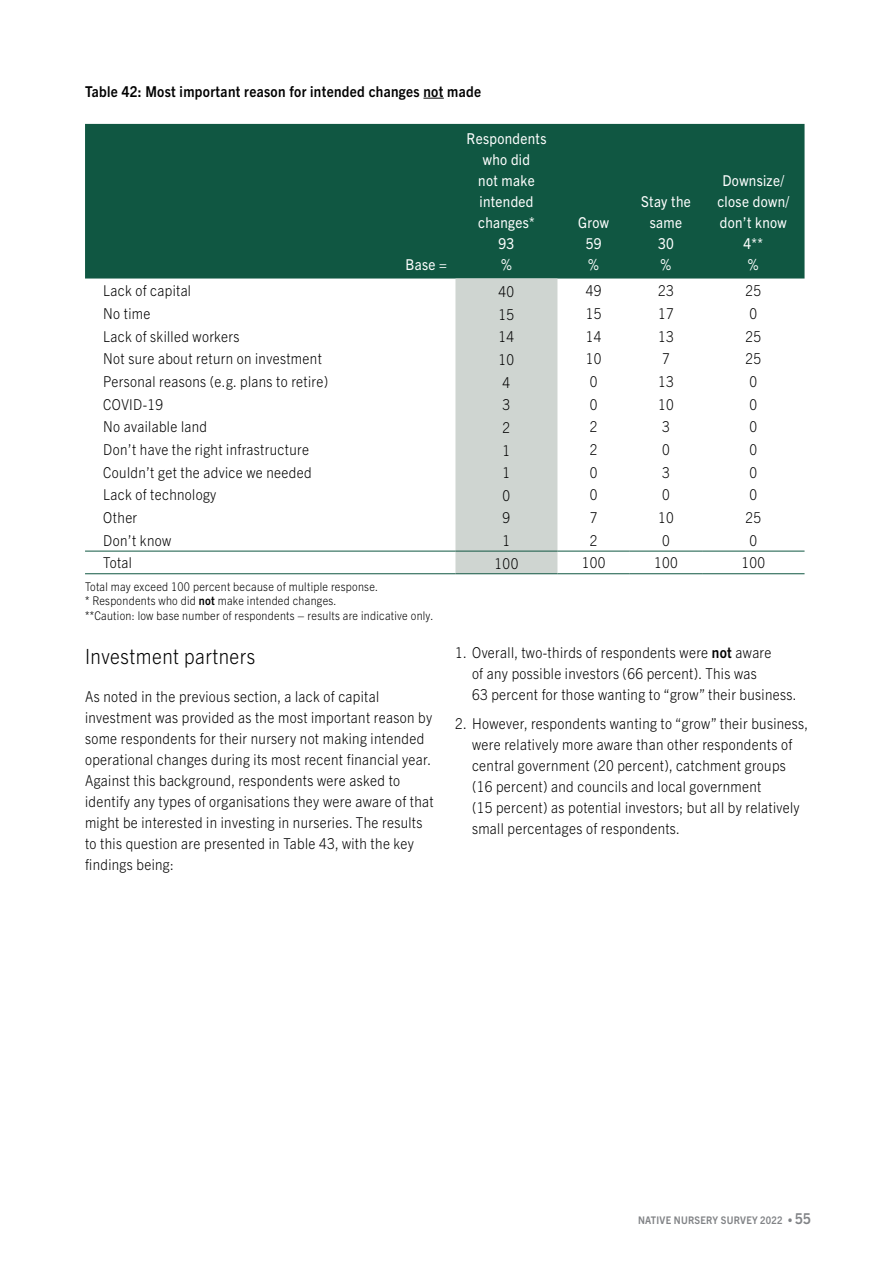
<style>
.page{position:relative;width:893px;height:1263px;background:#fff}
.page>*{position:absolute;margin:0;border:0;box-sizing:border-box;transform-origin:0 0}
.Heading_3{font:300 21px "Trade Gothic Next LT Pro";letter-spacing:.025em;color:#000;scale:.9 1}
.Body_before_bullets{font:300 15px/21px "Trade Gothic Next LT Pro";letter-spacing:.025em;color:#000;scale:.9 1}
.Table_Body1{font:300 15px "Trade Gothic Next LT Pro";letter-spacing:.025em;color:#000;scale:.9 1}
.Table_Header1{font:15px/21px "Trade Gothic Next LT Pro";letter-spacing:.025em;color:#fff;text-align:center;scale:.9 1}
.Table_Title{font:700 15px "Trade Gothic Next LT Pro";letter-spacing:.025em;color:#000;scale:.9 1}
.Table_Body2{font:300 15px "Trade Gothic Next LT Pro";letter-spacing:.025em;color:#000;scale:.9 1}
.Table_Footnote{font:300 12px "Trade Gothic Next LT Pro";letter-spacing:.025em;color:#000;scale:.9 1}
.t1{font:700 10.5px "Trade Gothic Next LT Pro";letter-spacing:.025em;color:#818386;scale:.9 1}
.s1{font-weight:700}
.s2{font-size:15px}
</style>
<div class="page">
<svg style="left:423px;top:98px;width:21px;height:1px"></svg>
<div style="left:85px;top:124px;width:719px;height:154px;background:#105742"></div>
<div style="left:455px;top:278px;width:102px;height:295px;background:#cfd5d1"></div>
<hr style="left:85px;top:551px;width:370px;height:1px;background:#105742">
<hr style="left:455px;top:551px;width:102px;height:1px;background:#105742">
<hr style="left:557px;top:551px;width:73px;height:1px;background:#105742">
<hr style="left:630px;top:551px;width:72px;height:1px;background:#105742">
<hr style="left:702px;top:551px;width:102px;height:1px;background:#105742">
<hr style="left:85px;top:573px;width:370px;height:1px;background:#105742">
<hr style="left:455px;top:573px;width:102px;height:1px;background:#105742">
<hr style="left:557px;top:573px;width:73px;height:1px;background:#105742">
<hr style="left:630px;top:573px;width:72px;height:1px;background:#105742">
<hr style="left:702px;top:573px;width:102px;height:1px;background:#105742">
<p class="Table_Title" style="left:85px;top:81px;width:442px">Table 42: Most important reason for intended changes not made</p>
<p class="Table_Header1" style="left:405px;top:253px;width:48px">Base =</p>
<p class="Table_Header1" style="left:467px;top:127px;width:90px">Respondents who did<br>not make intended changes*<br>93<br>%</p>
<p class="Table_Header1" style="left:578px;top:211px;width:36px">Grow<br>59<br>%</p>
<p class="Table_Header1" style="left:641px;top:190px;width:57px">Stay the same<br>30<br>%</p>
<p class="Table_Header1" style="left:717px;top:169px;width:81px">Downsize/ close down/ don’t know<br>4**<br>%</p>
<p class="Table_Body1" style="left:103px;top:280px;width:99px">Lack of capital</p>
<p class="Table_Body2" style="left:499px;top:281px;width:19px">40</p>
<p class="Table_Body1" style="left:586px;top:280px;width:19px">49</p>
<p class="Table_Body1" style="left:658px;top:280px;width:19px">23</p>
<p class="Table_Body1" style="left:745px;top:280px;width:19px">25</p>
<p class="Table_Body1" style="left:103px;top:303px;width:54px">No time</p>
<p class="Table_Body2" style="left:499px;top:304px;width:19px">15</p>
<p class="Table_Body1" style="left:586px;top:303px;width:19px">15</p>
<p class="Table_Body1" style="left:658px;top:303px;width:19px">17</p>
<p class="Table_Body1" style="left:749px;top:303px;width:10px">0</p>
<p class="Table_Body1" style="left:103px;top:326px;width:153px">Lack of skilled workers</p>
<p class="Table_Body2" style="left:499px;top:326px;width:19px">14</p>
<p class="Table_Body1" style="left:586px;top:326px;width:19px">14</p>
<p class="Table_Body1" style="left:658px;top:326px;width:19px">13</p>
<p class="Table_Body1" style="left:745px;top:326px;width:19px">25</p>
<p class="Table_Body1" style="left:103px;top:348px;width:244px">Not sure about return on investment</p>
<p class="Table_Body2" style="left:499px;top:349px;width:19px">10</p>
<p class="Table_Body1" style="left:586px;top:348px;width:19px">10</p>
<p class="Table_Body1" style="left:662px;top:348px;width:10px">7</p>
<p class="Table_Body1" style="left:745px;top:348px;width:19px">25</p>
<p class="Table_Body1" style="left:103px;top:371px;width:251px">Personal reasons (e.g. plans to retire)</p>
<p class="Table_Body2" style="left:503px;top:372px;width:10px">4</p>
<p class="Table_Body1" style="left:590px;top:371px;width:10px">0</p>
<p class="Table_Body1" style="left:658px;top:371px;width:19px">13</p>
<p class="Table_Body1" style="left:749px;top:371px;width:10px">0</p>
<p class="Table_Body1" style="left:103px;top:394px;width:68px">COVID-19</p>
<p class="Table_Body2" style="left:503px;top:394px;width:10px">3</p>
<p class="Table_Body1" style="left:590px;top:394px;width:10px">0</p>
<p class="Table_Body1" style="left:658px;top:394px;width:19px">10</p>
<p class="Table_Body1" style="left:749px;top:394px;width:10px">0</p>
<p class="Table_Body1" style="left:103px;top:416px;width:117px">No available land</p>
<p class="Table_Body2" style="left:503px;top:417px;width:10px">2</p>
<p class="Table_Body1" style="left:590px;top:416px;width:10px">2</p>
<p class="Table_Body1" style="left:662px;top:416px;width:10px">3</p>
<p class="Table_Body1" style="left:749px;top:416px;width:10px">0</p>
<p class="Table_Body1" style="left:103px;top:439px;width:230px">Don’t have the right infrastructure</p>
<p class="Table_Body2" style="left:503px;top:440px;width:10px">1</p>
<p class="Table_Body1" style="left:590px;top:439px;width:10px">2</p>
<p class="Table_Body1" style="left:662px;top:439px;width:10px">0</p>
<p class="Table_Body1" style="left:749px;top:439px;width:10px">0</p>
<p class="Table_Body1" style="left:103px;top:462px;width:233px">Couldn’t get the advice we needed</p>
<p class="Table_Body2" style="left:503px;top:462px;width:10px">1</p>
<p class="Table_Body1" style="left:590px;top:462px;width:10px">0</p>
<p class="Table_Body1" style="left:662px;top:462px;width:10px">3</p>
<p class="Table_Body1" style="left:749px;top:462px;width:10px">0</p>
<p class="Table_Body1" style="left:103px;top:484px;width:127px">Lack of technology</p>
<p class="Table_Body2" style="left:503px;top:485px;width:10px">0</p>
<p class="Table_Body1" style="left:590px;top:484px;width:10px">0</p>
<p class="Table_Body1" style="left:662px;top:484px;width:10px">0</p>
<p class="Table_Body1" style="left:749px;top:484px;width:10px">0</p>
<p class="Table_Body1" style="left:103px;top:507px;width:39px">Other</p>
<p class="Table_Body2" style="left:503px;top:508px;width:10px">9</p>
<p class="Table_Body1" style="left:590px;top:507px;width:10px">7</p>
<p class="Table_Body1" style="left:658px;top:507px;width:19px">10</p>
<p class="Table_Body1" style="left:745px;top:507px;width:19px">25</p>
<p class="Table_Body1" style="left:103px;top:530px;width:77px">Don’t know</p>
<p class="Table_Body2" style="left:503px;top:530px;width:10px">1</p>
<p class="Table_Body1" style="left:590px;top:530px;width:10px">2</p>
<p class="Table_Body1" style="left:662px;top:530px;width:10px">0</p>
<p class="Table_Body1" style="left:749px;top:530px;width:10px">0</p>
<p class="Table_Body1" style="left:103px;top:552px;width:33px">Total</p>
<p class="Table_Body2" style="left:495px;top:553px;width:28px">100</p>
<p class="Table_Body1" style="left:582px;top:552px;width:28px">100</p>
<p class="Table_Body1" style="left:654px;top:552px;width:28px">100</p>
<p class="Table_Body1" style="left:741px;top:552px;width:28px">100</p>
<p class="Table_Footnote" style="left:85px;top:578px;width:327px">Total may exceed 100 percent because of multiple response.</p>
<p class="Table_Footnote" style="left:85px;top:593px;width:281px">* Respondents who did <span class="s1">not</span> make intended changes.</p>
<p class="Table_Footnote" style="left:85px;top:607px;width:389px">**Caution: low base number of respondents – results are indicative only.</p>
<p class="Heading_3" style="left:85px;top:642px;width:191px">Investment partners</p>
<p class="Body_before_bullets" style="left:85px;top:685px;width:389px">As noted in the previous section, a lack of capital investment was provided as the most important reason by some respondents for their nursery not making intended operational changes during its most recent financial year.<br>Against this background, respondents were asked to identify any types of organisations they were aware of that might be interested in investing in nurseries. The results to this question are presented in Table 43, with the key findings being:</p>
<p class="Body_before_bullets" style="left:472px;top:641px;width:362px;text-indent:-17px">1. Overall, two-thirds of respondents were <span class="s1">not</span> aware<br>of any possible investors (66 percent). This was<br>63 percent for those wanting to “grow” their business.</p>
<p class="Body_before_bullets" style="left:472px;top:712px;width:375px;text-indent:-17px">2. However, respondents wanting to “grow” their business, were relatively more aware than other respondents of central government (20 percent), catchment groups (16 percent) and councils and local government<br>(15 percent) as potential investors; but all by relatively small percentages of respondents.</p>
<p class="t1" style="left:638px;top:1212px;width:194px">NATIVE NURSERY SURVEY 2022 • <span class="s2">55</span></p>
</div>
